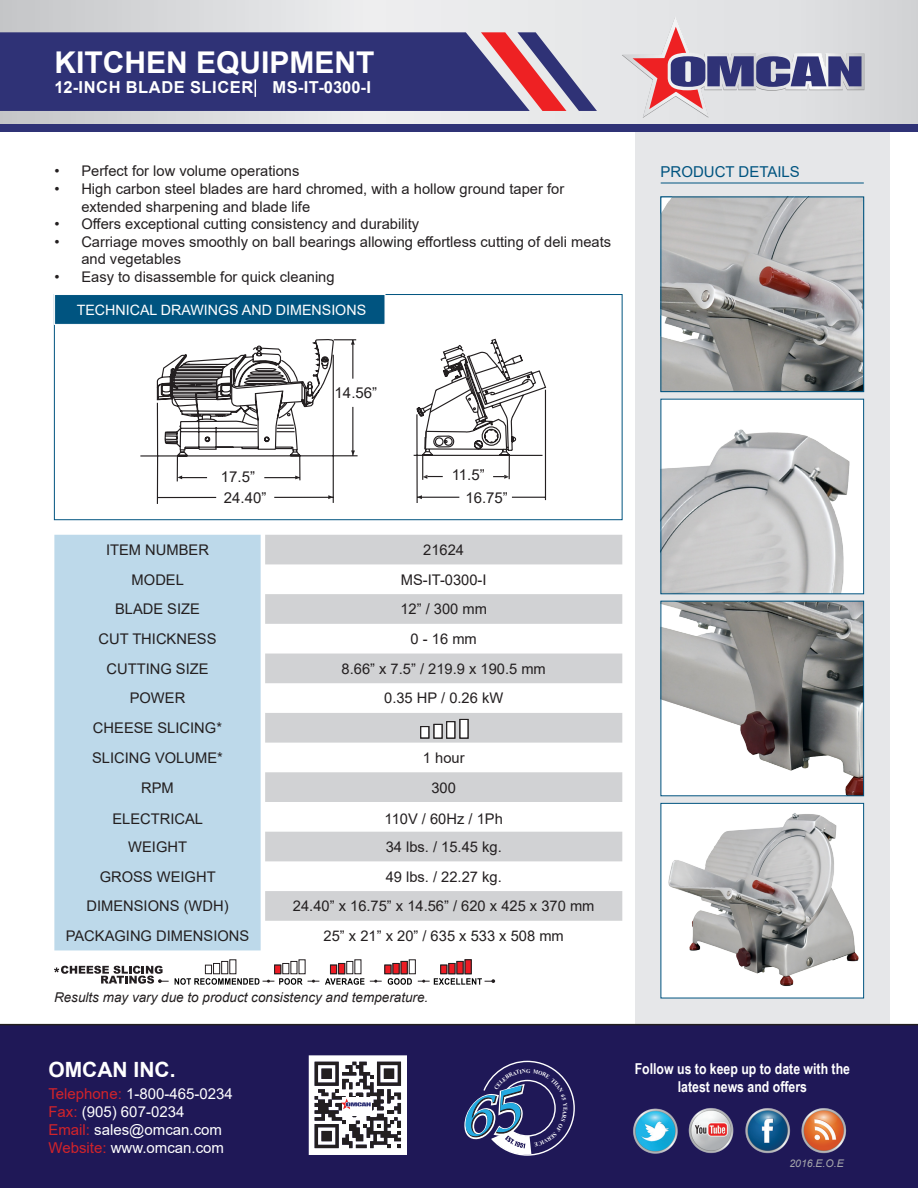
<style>
.page{position:relative;width:918px;height:1188px;background:#fff}
.page>*{position:absolute;margin:0;border:0;box-sizing:border-box;transform-origin:0 0}
.t1{font:700 30px "Arial";color:#fff}
.t2{font:700 21px "Arial";color:#fff}
.Table{font:700 16.5px "Arial";letter-spacing:.035em;color:#fff}
.t3{font:15px "Arial";color:#fff}
.t4{font:700 15px/18px "Arial Narrow";color:#fff;text-align:center}
.t5{font:15px "Arial";color:#231f20}
.t6{font:15px "Arial";color:#005480}
.Table-2{font:14.7px/17.7px "Arial";color:#231f20}
.t7{font:14.25px "Arial";color:#fff}
.t8{font:italic 13.5px "Arial";color:#231f20}
.t9{font:italic 10.5px "Arial";color:#a8a9ad}
.t10{font:700 5.7px "Times New Roman";color:#fff;scale:.95 1}
.s1{color:#d1232a}
</style>
<div class="page">
<div style="left:635px;top:128px;width:255px;height:918px;background:#e6e7e9"></div>
<div style="left:0;top:1024px;width:918px;height:164px;background:#1f1857"></div>
<img style="left:630px;top:1097px;width:239px;height:66px">
<svg style="left:309px;top:1055px;width:97px;height:100px"></svg>
<svg style="left:0;top:0;width:918px;height:124px;background:#dddee0"></svg>
<div style="left:0;top:124px;width:918px;height:7px;background:#2f3276"></div>
<svg style="left:622px;top:16px;width:242px;height:102px;background:#c1b6c4"></svg>
<div style="left:54px;top:294px;width:568px;height:226px;background:#fff;border:1px solid #005480"></div>
<div style="left:54px;top:294px;width:331px;height:31px;background:#005480;border:1px solid #fff"></div>
<div style="left:205px;top:965px;width:7px;height:9px;border:1px solid #241f21"></div>
<div style="left:213px;top:963px;width:7px;height:11px;border:1px solid #241f21"></div>
<div style="left:221px;top:961px;width:7px;height:13px;border:1px solid #241f21"></div>
<div style="left:274px;top:965px;width:7px;height:9px;background:#ed1c24;border:1px solid #241f21"></div>
<div style="left:282px;top:963px;width:7px;height:11px;border:1px solid #241f21"></div>
<div style="left:330px;top:965px;width:7px;height:9px;background:#ed1c24;border:1px solid #241f21"></div>
<div style="left:338px;top:963px;width:7px;height:11px;background:#ed1c24;border:1px solid #241f21"></div>
<div style="left:346px;top:961px;width:7px;height:13px;border:1px solid #241f21"></div>
<svg style="left:385px;top:965px;width:6px;height:9px"></svg>
<svg style="left:393px;top:963px;width:6px;height:11px"></svg>
<svg style="left:401px;top:961px;width:6px;height:13px"></svg>
<div style="left:409px;top:960px;width:7px;height:14px;border:1px solid #241f21"></div>
<div style="left:440px;top:965px;width:7px;height:9px;background:#ed1c24;border:1px solid #241f21"></div>
<svg style="left:449px;top:963px;width:6px;height:11px"></svg>
<svg style="left:457px;top:961px;width:6px;height:13px"></svg>
<svg style="left:465px;top:960px;width:6px;height:14px"></svg>
<svg style="left:388px;top:978px;width:24px;height:7px"></svg>
<svg style="left:175px;top:978px;width:144px;height:7px"></svg>
<svg style="left:325px;top:978px;width:57px;height:7px"></svg>
<svg style="left:54px;top:966px;width:115px;height:18px"></svg>
<svg style="left:418px;top:978px;width:77px;height:7px"></svg>
<img style="left:663px;top:603px;width:199px;height:191px">
<div style="left:661px;top:601px;width:203px;height:195px;border:1px solid #005480"></div>
<hr style="left:661px;top:183px;width:203px;height:1px;background:#005480">
<svg style="left:139px;top:294px;width:220px;height:210px"></svg>
<svg style="left:179px;top:338px;width:368px;height:166px"></svg>
<svg style="left:504px;top:475px;width:5px;height:4px"></svg>
<svg style="left:423px;top:475px;width:4px;height:4px"></svg>
<svg style="left:417px;top:495px;width:5px;height:4px"></svg>
<svg style="left:422px;top:376px;width:85px;height:77px"></svg>
<div style="left:54px;top:535px;width:207px;height:415px;background:#bdd9ea"></div>
<svg style="left:265px;top:535px;width:357px;height:386px;fill:#d1d2d4"></svg>
<div style="left:421px;top:727px;width:8px;height:11px;background:#fff"></div>
<div style="left:421px;top:726px;width:8px;height:12px;border:1px solid #231f20"></div>
<div style="left:434px;top:724px;width:8px;height:14px;background:#fff"></div>
<div style="left:447px;top:722px;width:8px;height:16px;background:#fff"></div>
<div style="left:447px;top:721px;width:8px;height:17px;border:1px solid #231f20"></div>
<div style="left:460px;top:719px;width:8px;height:19px;background:#fff"></div>
<img style="left:663px;top:805px;width:199px;height:191px">
<div style="left:661px;top:803px;width:203px;height:195px;border:1px solid #005480"></div>
<img style="left:663px;top:199px;width:199px;height:191px">
<div style="left:661px;top:197px;width:203px;height:195px;border:1px solid #005480"></div>
<img style="left:663px;top:401px;width:199px;height:191px">
<div style="left:661px;top:399px;width:203px;height:195px;border:1px solid #005480"></div>
<svg style="left:0;top:32px;width:597px;height:79px;background:#49437e"></svg>
<svg style="left:462px;top:1061px;width:113px;height:95px;background:#4a4475"></svg>
<p class="t1" style="left:54px;top:41px;width:322px">KITCHEN EQUIPMENT</p>
<p class="Table" style="left:54px;top:76px;width:318px">12-INCH BLADE SLICER MS-IT-0300-I</p>
<p class="Table-2" style="left:54px;top:162px;width:247px">• Perfect for low volume operations</p>
<p class="Table-2" style="left:81px;top:180px;width:484px;text-indent:-27px">• High carbon steel blades are hard chromed, with a hollow ground taper for extended sharpening and blade life</p>
<p class="Table-2" style="left:54px;top:215px;width:366px">• Offers exceptional cutting consistency and durability</p>
<p class="Table-2" style="left:81px;top:233px;width:531px;text-indent:-27px">• Carriage moves smoothly on ball bearings allowing effortless cutting of deli meats and vegetables</p>
<p class="Table-2" style="left:54px;top:268px;width:282px">• Easy to disassemble for quick cleaning</p>
<p class="t7" style="left:77px;top:300px;width:291px">TECHNICAL DRAWINGS AND DIMENSIONS</p>
<p class="t5" style="left:221px;top:466px;width:36px">17.5”</p>
<p class="t5" style="left:224px;top:487px;width:44px">24.40”</p>
<p class="t5" style="left:335px;top:383px;width:44px">14.56”</p>
<p class="t5" style="left:452px;top:465px;width:35px">11.5”</p>
<p class="t5" style="left:465px;top:487px;width:44px">16.75”</p>
<p class="Table-2" style="left:106px;top:541px;width:104px">ITEM NUMBER</p>
<p class="Table-2" style="left:423px;top:541px;width:42px">21624</p>
<p class="Table-2" style="left:132px;top:571px;width:54px">MODEL</p>
<p class="Table-2" style="left:401px;top:571px;width:87px">MS-IT-0300-I</p>
<p class="Table-2" style="left:115px;top:600px;width:86px">BLADE SIZE</p>
<p class="Table-2" style="left:400px;top:600px;width:88px">12” / 300 mm</p>
<p class="Table-2" style="left:99px;top:630px;width:119px">CUT THICKNESS</p>
<p class="Table-2" style="left:411px;top:630px;width:68px">0 - 16 mm</p>
<p class="Table-2" style="left:106px;top:660px;width:104px">CUTTING SIZE</p>
<p class="Table-2" style="left:342px;top:660px;width:206px">8.66” x 7.5” / 219.9 x 190.5 mm</p>
<p class="Table-2" style="left:130px;top:689px;width:57px">POWER</p>
<p class="Table-2" style="left:384px;top:689px;width:121px">0.35 HP / 0.26 kW</p>
<p class="Table-2" style="left:93px;top:719px;width:131px">CHEESE SLICING*</p>
<p class="Table-2" style="left:92px;top:749px;width:132px">SLICING VOLUME*</p>
<p class="Table-2" style="left:423px;top:749px;width:43px">1 hour</p>
<p class="Table-2" style="left:141px;top:778px;width:34px">RPM</p>
<p class="Table-2" style="left:431px;top:778px;width:26px">300</p>
<p class="Table-2" style="left:112px;top:810px;width:92px">ELECTRICAL</p>
<p class="Table-2" style="left:385px;top:810px;width:120px">110V / 60Hz / 1Ph</p>
<p class="Table-2" style="left:128px;top:838px;width:60px">WEIGHT</p>
<p class="Table-2" style="left:386px;top:838px;width:118px">34 lbs. / 15.45 kg.</p>
<p class="Table-2" style="left:100px;top:867px;width:117px">GROSS WEIGHT</p>
<p class="Table-2" style="left:386px;top:867px;width:118px">49 lbs. / 22.27 kg.</p>
<p class="Table-2" style="left:86px;top:897px;width:144px">DIMENSIONS (WDH)</p>
<p class="Table-2" style="left:293px;top:897px;width:303px">24.40” x 16.75” x 14.56” / 620 x 425 x 370 mm</p>
<p class="Table-2" style="left:66px;top:927px;width:185px">PACKAGING DIMENSIONS</p>
<p class="Table-2" style="left:324px;top:927px;width:242px">25” x 21” x 20” / 635 x 533 x 508 mm</p>
<p class="t8" style="left:54px;top:989px;width:376px">Results may vary due to product consistency and temperature.</p>
<p class="t6" style="left:661px;top:161px;width:141px">PRODUCT DETAILS</p>
<p class="t2" style="left:48px;top:1042px;width:129px">OMCAN INC.</p>
<p class="t3" style="left:48px;top:1084px;width:186px"><span class="s1">Telephone:</span> 1-800-465-0234</p>
<p class="t3" style="left:48px;top:1102px;width:137px"><span class="s1">Fax:</span> (905) 607-0234</p>
<p class="t3" style="left:48px;top:1120px;width:175px"><span class="s1">Email:</span> sales@omcan.com</p>
<p class="t3" style="left:48px;top:1138px;width:177px"><span class="s1">Website:</span> www.omcan.com</p>
<p class="t2" style="left:48px;top:1055px;width:129px">OMCAN INC.</p>
<p class="t4" style="left:635px;top:1059px;width:217px">Follow us to keep up to date with the latest news and offers</p>
<p class="t10" style="left:526px;top:1067px;width:6px">G</p>
<p class="t9" style="left:789px;top:1157px;width:56px">2016.E.O.E</p>
</div>
